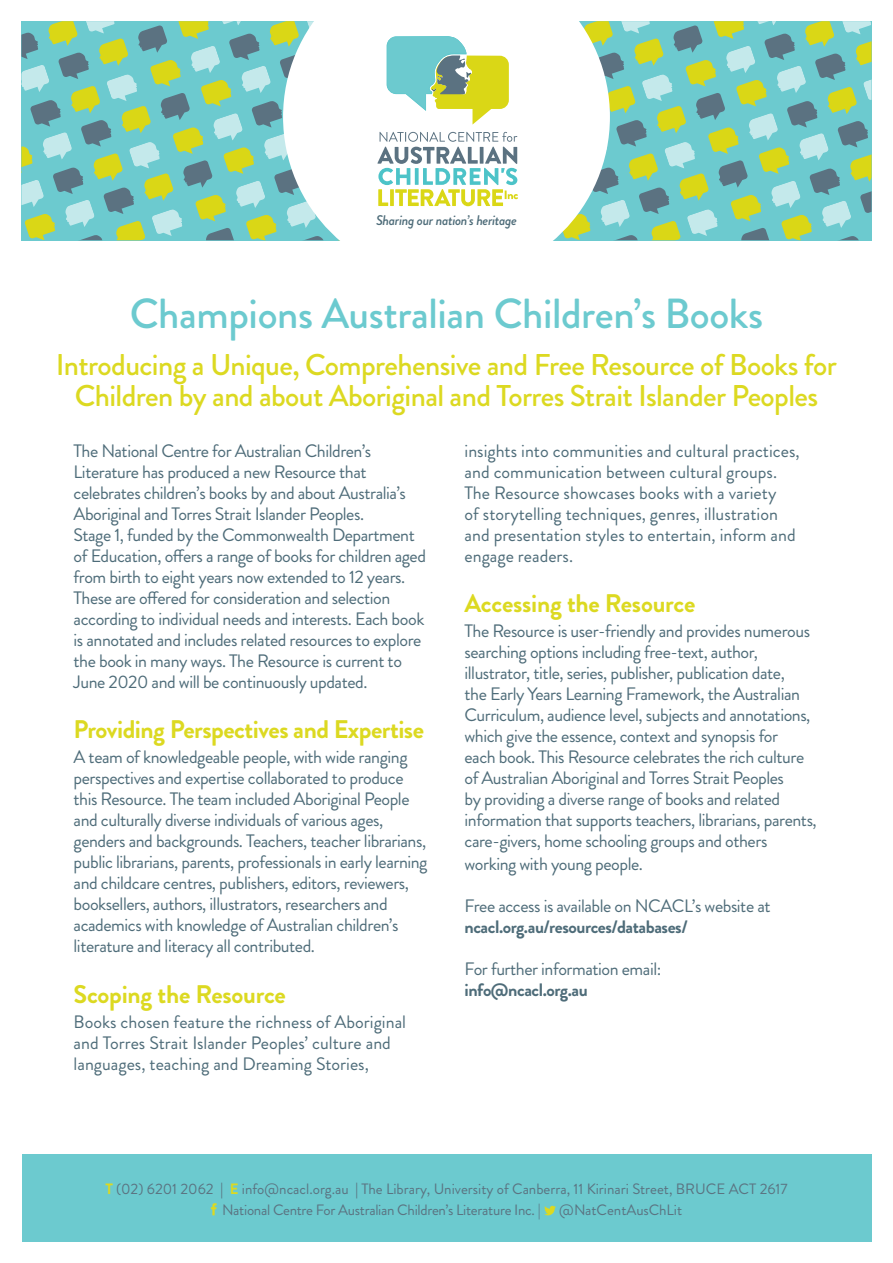
<style>
.page{position:relative;width:893px;height:1263px;background:#fff}
.page>*{position:absolute;margin:0;border:0;box-sizing:border-box;transform-origin:0 0}
.t1{font:500 42px "Brandon Grotesque";letter-spacing:-.01em;color:#6ccacf}
.t2{font:500 30px/31.5px "Brandon Grotesque";letter-spacing:-.02em;color:#dcd921;text-align:center}
.t3{font:700 25.5px "Brandon Grotesque";letter-spacing:-.02em;color:#dcd921}
.Body{font:18px/21px "Brandon Grotesque";letter-spacing:-.025em;color:#4e6c79}
.Body-2{font:18px/21px "Brandon Grotesque";color:#4e6c79}
.t4{font:15px "Brandon Grotesque";color:#5b7381}
.t5{font:15px "Brandon Grotesque";letter-spacing:-.02em;color:#5b7381}
.t6{font:italic 500 13.95px "Brandon Grotesque";letter-spacing:-.025em;color:#4e6c79}
.s1{font-weight:700}
.s2{font-weight:700;color:#dcd921}
</style>
<div class="page">
<div style="left:22px;top:1154px;width:850px;height:88px;background:#6ccacf"></div>
<svg style="left:21px;top:21px;width:851px;height:219px"></svg>
<svg style="left:211px;top:1203px;width:6px;height:12px"></svg>
<svg style="left:544px;top:1206px;width:12px;height:9px"></svg>
<p class="t6" style="left:376px;top:211px;width:142px">Sharing our nation’s heritage</p>
<p class="t1" style="left:130px;top:285px;width:635px">Champions Australian Children’s Books</p>
<p class="t2" style="left:56px;top:349px;width:782px">Introducing a Unique, Comprehensive and Free Resource of Books for<br>Children by and about Aboriginal and Torres Strait Islander Peoples</p>
<p class="Body" style="left:74px;top:441px;width:354px">The National Centre for Australian Children’s Literature has produced a new Resource that celebrates children’s books by and about Australia’s Aboriginal and Torres Strait Islander Peoples.<br>Stage 1, funded by the Commonwealth Department of Education, offers a range of books for children aged from birth to eight years now extended to 12 years.<br>These are offered for consideration and selection according to individual needs and interests. Each book is annotated and includes related resources to explore the book in many ways. The Resource is current to June 2020 and will be continuously updated.</p>
<h2 class="t3" style="left:74px;top:712px;width:352px">Providing Perspectives and Expertise</h2>
<p class="Body" style="left:74px;top:747px;width:355px">A team of knowledgeable people, with wide ranging perspectives and expertise collaborated to produce this Resource. The team included Aboriginal People and culturally diverse individuals of various ages, genders and backgrounds. Teachers, teacher librarians, public librarians, parents, professionals in early learning and childcare centres, publishers, editors, reviewers, booksellers, authors, illustrators, researchers and academics with knowledge of Australian children’s literature and literacy all contributed.</p>
<h2 class="t3" style="left:74px;top:976px;width:214px">Scoping the Resource</h2>
<p class="Body-2" style="left:74px;top:1011px;width:334px">Books chosen feature the richness of Aboriginal and Torres Strait Islander Peoples’ culture and languages, teaching and Dreaming Stories,</p>
<p class="Body-2" style="left:465px;top:441px;width:337px">insights into communities and cultural practices, and communication between cultural groups.<br>The Resource showcases books with a variety<br>of storytelling techniques, genres, illustration and presentation styles to entertain, inform and engage readers.</p>
<h2 class="t3" style="left:465px;top:586px;width:232px">Accessing the Resource</h2>
<p class="Body" style="left:465px;top:621px;width:354px">The Resource is user-friendly and provides numerous searching options including free-text, author, illustrator, title, series, publisher, publication date,<br>the Early Years Learning Framework, the Australian Curriculum, audience level, subjects and annotations, which give the essence, context and synopsis for<br>each book. This Resource celebrates the rich culture of Australian Aboriginal and Torres Strait Peoples<br>by providing a diverse range of books and related information that supports teachers, librarians, parents, care-givers, home schooling groups and others working with young people.</p>
<p class="Body" style="left:465px;top:895px;width:308px">Free access is available on NCACL’s website at <span class="s1">ncacl.org.au/resources/databases/</span></p>
<p class="Body" style="left:465px;top:959px;width:198px">For further information email: <span class="s1">info@ncacl.org.au</span></p>
<p class="t4" style="left:105px;top:1179px;width:684px"><span class="s2">T</span> (02) 6201 2062 <span class="s1">|</span> <span class="s2">E</span> info@ncacl.org.au <span class="s1">|</span> The Library, University of Canberra, 11 Kirinari Street, BRUCE ACT 2617</p>
<p class="t5" style="left:222px;top:1200px;width:461px">National Centre For Australian Children’s Literature Inc. | @NatCentAusChLit</p>
</div>
